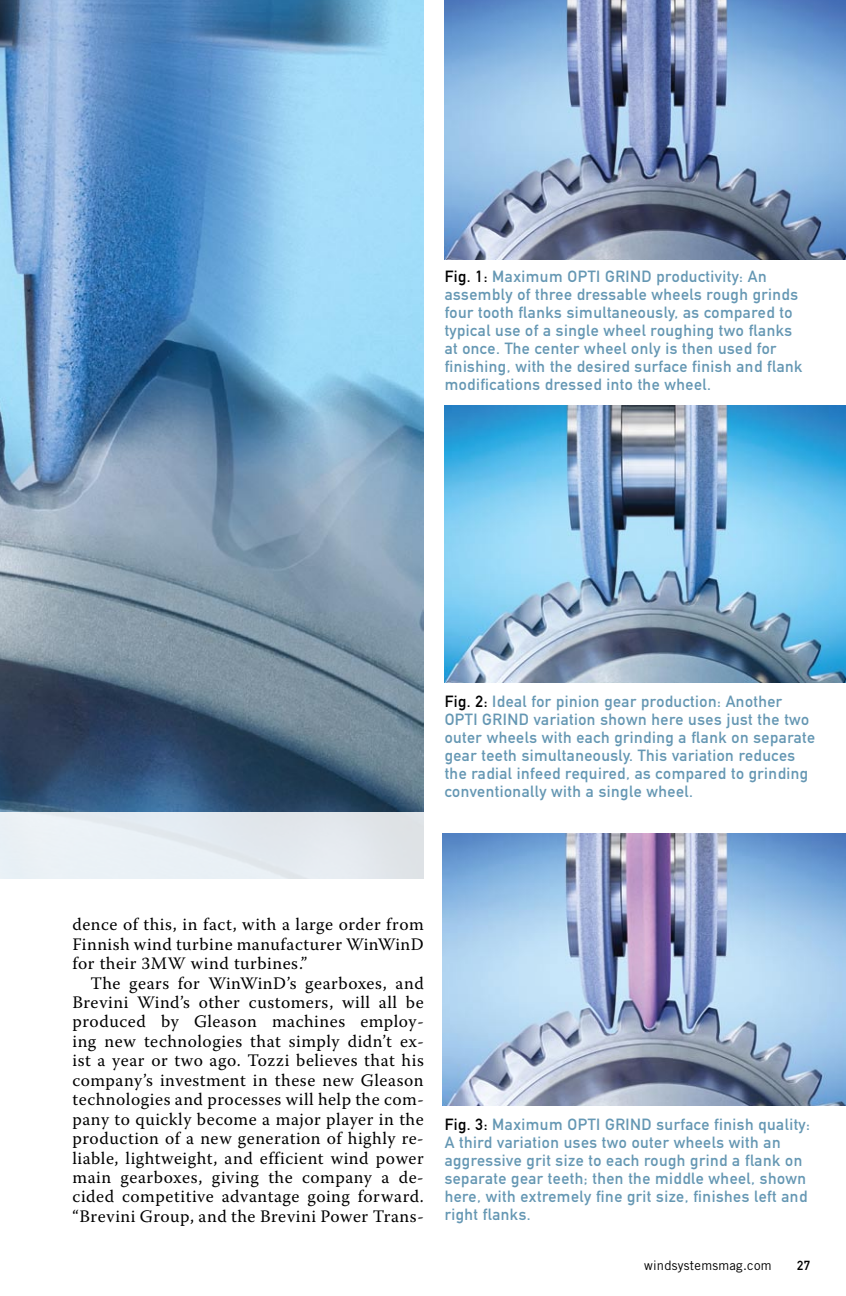
<style>
.page{position:relative;width:846px;height:1296px;background:#fff}
.page>*{position:absolute;margin:0;border:0;box-sizing:border-box;transform-origin:0 0}
.t1{font:17.6px/19.4px "Warnock Pro";letter-spacing:.03em;color:#000;text-align:justify}
.t2{font:16px/18px "DIN Mittelschrift Alternate";letter-spacing:.03em;color:#6597b3}
.t3{font:13px "Trade Gothic";letter-spacing:.02em;color:#000}
.t4{font:13px "DIN Mittelschrift Alternate";color:#000}
.s1{color:#000}
</style>
<div class="page">
<img style="left:0;top:0;width:424px;height:813px">
<div style="left:0;top:813px;width:424px;height:67px;background:#e6ecf1"></div>
<img style="left:445px;top:405px;width:401px;height:277px">
<img style="left:445px;top:0;width:401px;height:259px">
<img style="left:443px;top:833px;width:403px;height:272px">
<p class="t2" style="left:445px;top:267px;width:359px"><span class="s1">Fig. 1:</span> Maximum OPTI GRIND productivity: An assembly of three dressable wheels rough grinds four tooth flanks simultaneously, as compared to typical use of a single wheel roughing two flanks at once. The center wheel only is then used for finishing, with the desired surface finish and flank modifications dressed into the wheel.</p>
<p class="t2" style="left:445px;top:692px;width:372px"><span class="s1">Fig. 2:</span> Ideal for pinion gear production: Another OPTI GRIND variation shown here uses just the two outer wheels with each grinding a flank on separate gear teeth simultaneously. This variation reduces the radial infeed required, as compared to grinding conventionally with a single wheel.</p>
<p class="t1" style="left:72px;top:914px;width:353px">dence of this, in fact, with a large order from Finnish wind turbine manufacturer WinWinD for their 3MW wind turbines.”</p>
<p class="t1" style="left:72px;top:973px;width:353px;text-indent:18px">The gears for WinWinD’s gearboxes, and Brevini Wind’s other customers, will all be produced by Gleason machines employ&shy;ing new technologies that simply didn’t ex&shy;ist a year or two ago. Tozzi believes that his company’s investment in these new Gleason technologies and processes will help the com&shy;pany to quickly become a major player in the production of a new generation of highly re&shy;liable, lightweight, and efficient wind power main gearboxes, giving the company a de&shy;cided competitive advantage going forward. “Brevini Group, and the Brevini Power Trans-</p>
<p class="t2" style="left:445px;top:1115px;width:367px"><span class="s1">Fig. 3:</span> Maximum OPTI GRIND surface finish quality:<br>A third variation uses two outer wheels with an aggressive grit size to each rough grind a flank on separate gear teeth; then the middle wheel, shown here, with extremely fine grit size, finishes left and right flanks.</p>
<p class="t3" style="left:644px;top:1258px;width:129px">windsystemsmag.com</p>
<p class="t4" style="left:797px;top:1258px;width:14px">27</p>
</div>
